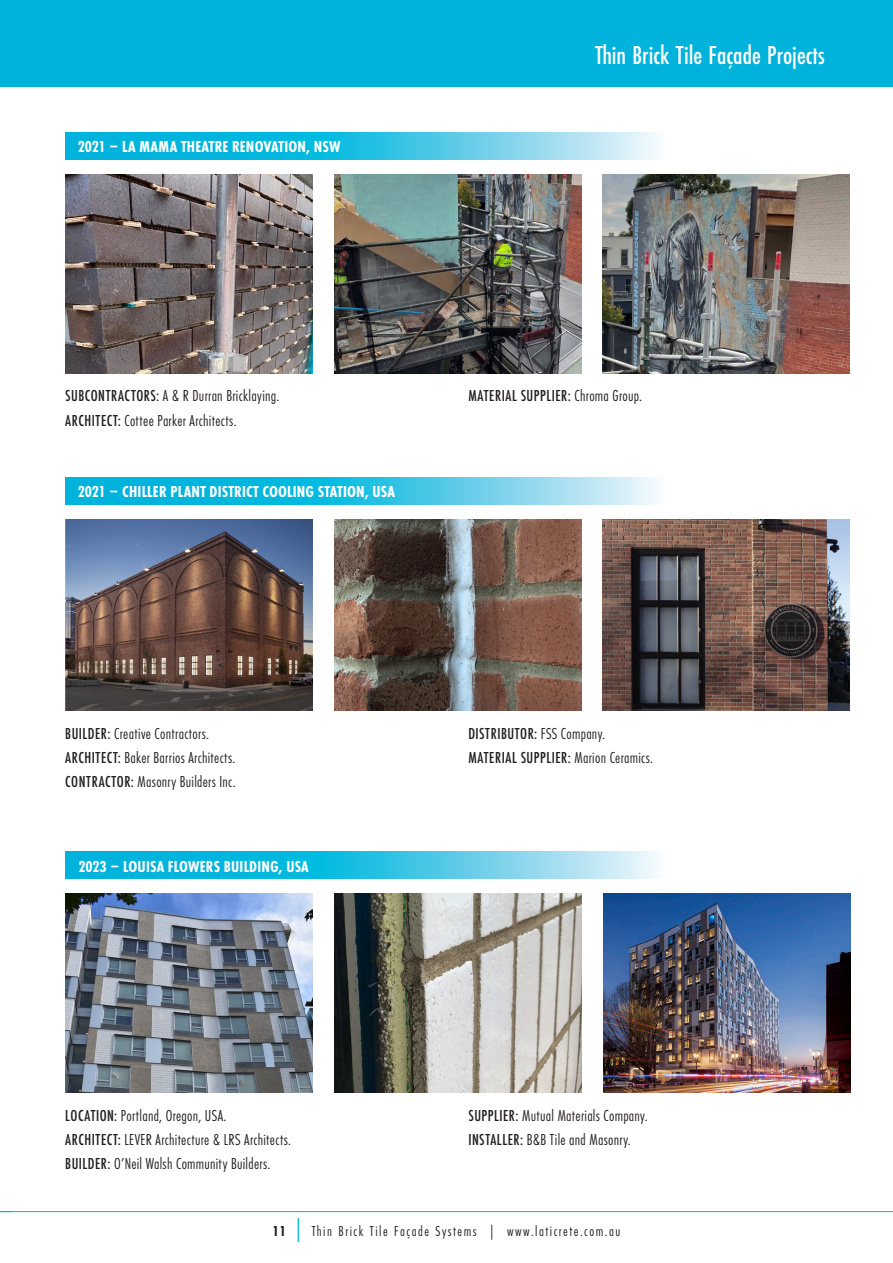
<style>
.page{position:relative;width:893px;height:1263px;background:#fff}
.page>*{position:absolute;margin:0;border:0;box-sizing:border-box;transform-origin:0 0}
.t1{font:500 27px "Futura PT Cond";color:#fff}
.Body_copy{font:16.5px "Futura PT Cond";letter-spacing:.015em;color:#231f20}
.PRODUCT_Name{font:700 16.5px "Futura PT Cond";letter-spacing:.01em;color:#fff}
.Body_copy-2{font:500 16.5px "Futura PT Cond";letter-spacing:.03em;color:#231f20}
.t2{font:15px "Futura PT Cond";letter-spacing:.1em;color:#231f20}
.s1{font-weight:500}
.s2{font-weight:400}
.s3{font-weight:700}
.s4{font-size:24px;color:#00b3dc}
</style>
<div class="page">
<div style="left:0;top:0;width:893px;height:86px;background:#00b3dc"></div>
<hr style="left:0;top:1211px;width:893px;height:1px;background:#00b3dc">
<svg style="left:65px;top:133px;width:592px;height:26px;background:#43c6e5"></svg>
<svg style="left:66px;top:477px;width:591px;height:27px;background:#42c6e5"></svg>
<svg style="left:66px;top:852px;width:591px;height:26px;background:#42c6e5"></svg>
<img style="left:602px;top:174px;width:247px;height:200px">
<img style="left:66px;top:519px;width:247px;height:192px">
<img style="left:603px;top:893px;width:247px;height:200px">
<img style="left:334px;top:174px;width:247px;height:200px">
<img style="left:334px;top:519px;width:247px;height:192px">
<img style="left:335px;top:893px;width:246px;height:200px">
<img style="left:66px;top:174px;width:247px;height:200px">
<img style="left:603px;top:519px;width:247px;height:192px">
<img style="left:66px;top:893px;width:247px;height:200px">
<p class="PRODUCT_Name" style="left:78px;top:137px;width:264px">2021 – LA MAMA THEATRE RENOVATION, NSW</p>
<p class="t1" style="left:595px;top:39px;width:231px">Thin Brick Tile Façade Projects</p>
<p class="Body_copy" style="left:65px;top:386px;width:216px"><span class="s1">SUBCONTRACTORS:</span> A &amp; R Durran Bricklaying.</p>
<p class="Body_copy" style="left:65px;top:411px;width:173px"><span class="s1">ARCHITECT:</span> Cottee Parker Architects.</p>
<p class="PRODUCT_Name" style="left:78px;top:482px;width:319px">2021 – CHILLER PLANT DISTRICT COOLING STATION, USA</p>
<p class="Body_copy-2" style="left:468px;top:386px;width:175px">MATERIAL SUPPLIER: <span class="s2">Chroma Group.</span></p>
<p class="Body_copy" style="left:65px;top:723px;width:145px"><span class="s1">BUILDER:</span> Creative Contractors.</p>
<p class="Body_copy" style="left:65px;top:748px;width:172px"><span class="s1">ARCHITECT:</span> Baker Barrios Architects.</p>
<p class="Body_copy" style="left:65px;top:772px;width:172px"><span class="s1">CONTRACTOR:</span> Masonry Builders Inc.</p>
<p class="PRODUCT_Name" style="left:78px;top:856px;width:232px">2023 – LOUISA FLOWERS BUILDING, USA</p>
<p class="Body_copy-2" style="left:468px;top:723px;width:138px">DISTRIBUTOR: <span class="s2">FSS Company.</span></p>
<p class="Body_copy-2" style="left:468px;top:748px;width:186px">MATERIAL SUPPLIER: <span class="s2">Marion Ceramics.</span></p>
<p class="Body_copy" style="left:65px;top:1105px;width:163px"><span class="s1">LOCATION:</span> Portland, Oregon, USA.</p>
<p class="Body_copy" style="left:65px;top:1130px;width:227px"><span class="s1">ARCHITECT:</span> LEVER Architecture &amp; LRS Architects.</p>
<p class="Body_copy" style="left:65px;top:1154px;width:207px"><span class="s1">BUILDER:</span> O’Neil Walsh Community Builders.</p>
<p class="Body_copy" style="left:468px;top:1105px;width:181px"><span class="s1">SUPPLIER:</span> Mutual Materials Company.</p>
<p class="Body_copy" style="left:468px;top:1130px;width:164px"><span class="s1">INSTALLER:</span> B&amp;B Tile and Masonry.</p>
<p class="t2" style="left:272px;top:1222px;width:349px"><span class="s3">11</span> <span class="s4">|</span> Thin Brick Tile Façade Systems | www.laticrete.com.au</p>
</div>
